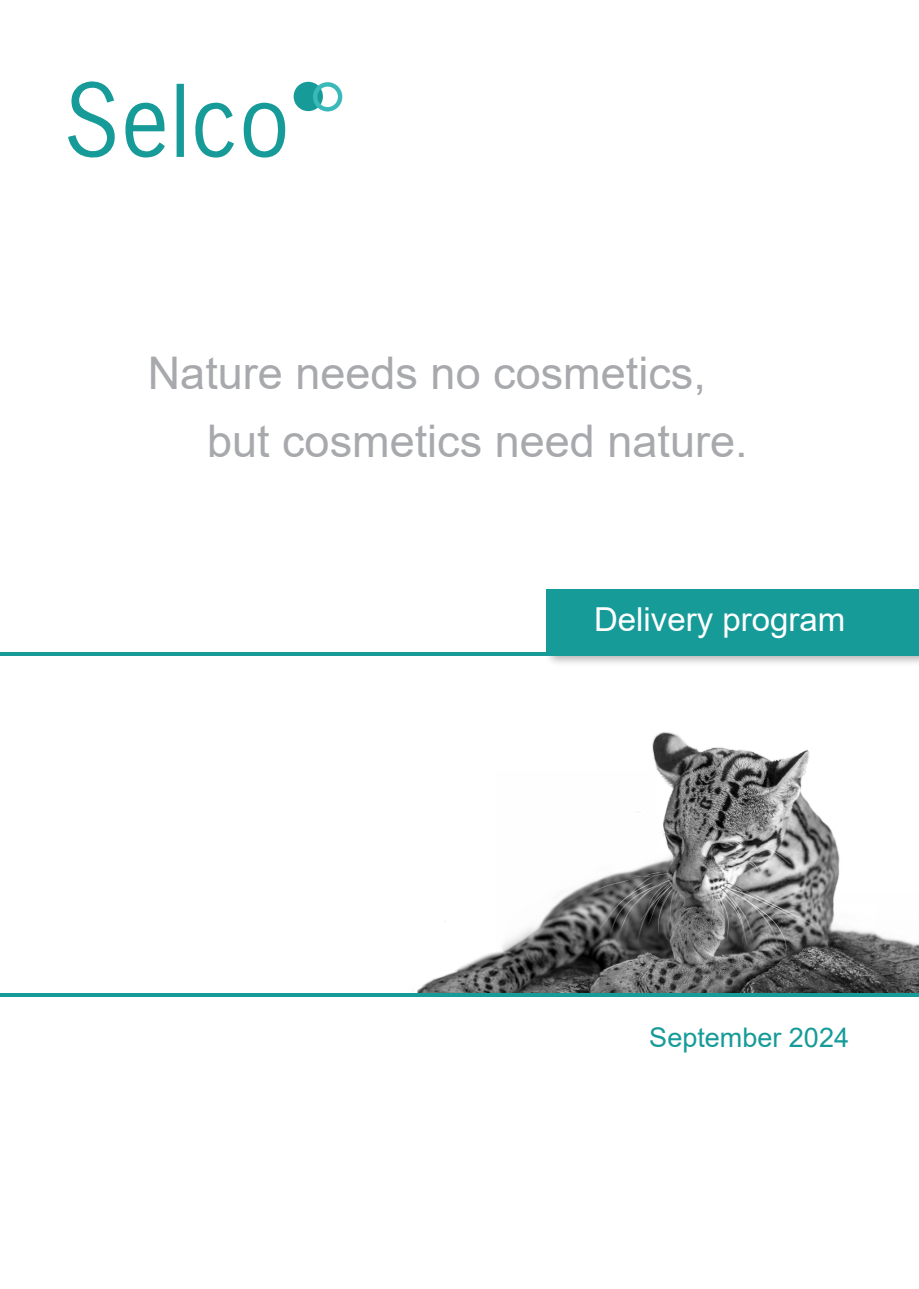
<style>
.page{position:relative;width:919px;height:1289px;background:#fff}
.page>*{position:absolute;margin:0;border:0;box-sizing:border-box;transform-origin:0 0}
.t1{font:45px "Arial";color:#a8a9ad}
.t2{font:33px "Arial";color:#fff}
.t3{font:27px "Arial";color:#169b99}
</style>
<div class="page">
<img style="left:417px;top:732px;width:501px;height:261px">
<div style="left:544px;top:587px;width:374px;height:80px;background:#231f20;opacity:.34"></div>
<div style="left:546px;top:589px;width:372px;height:64px;background:#179b99"></div>
<hr style="left:0;top:652px;width:918px;height:3px;background:#179b99">
<hr style="left:0;top:993px;width:918px;height:3px;background:#179b99">
<svg style="left:68px;top:81px;width:47px;height:77px"></svg>
<svg style="left:176px;top:84px;width:8px;height:73px"></svg>
<svg style="left:125px;top:103px;width:40px;height:55px"></svg>
<svg style="left:195px;top:103px;width:39px;height:54px"></svg>
<svg style="left:243px;top:103px;width:42px;height:55px"></svg>
<div style="left:293px;top:82px;width:30px;height:29px;background:#179b99;border-radius:50%"></div>
<svg style="left:313px;top:82px;width:29px;height:29px"></svg>
<p class="t1" style="left:148px;top:342px;width:559px">Nature needs no cosmetics,</p>
<p class="t1" style="left:207px;top:410px;width:542px">but cosmetics need nature.</p>
<p class="t2" style="left:594px;top:596px;width:253px">Delivery program</p>
<p class="t3" style="left:649px;top:1018px;width:201px">September 2024</p>
</div>
